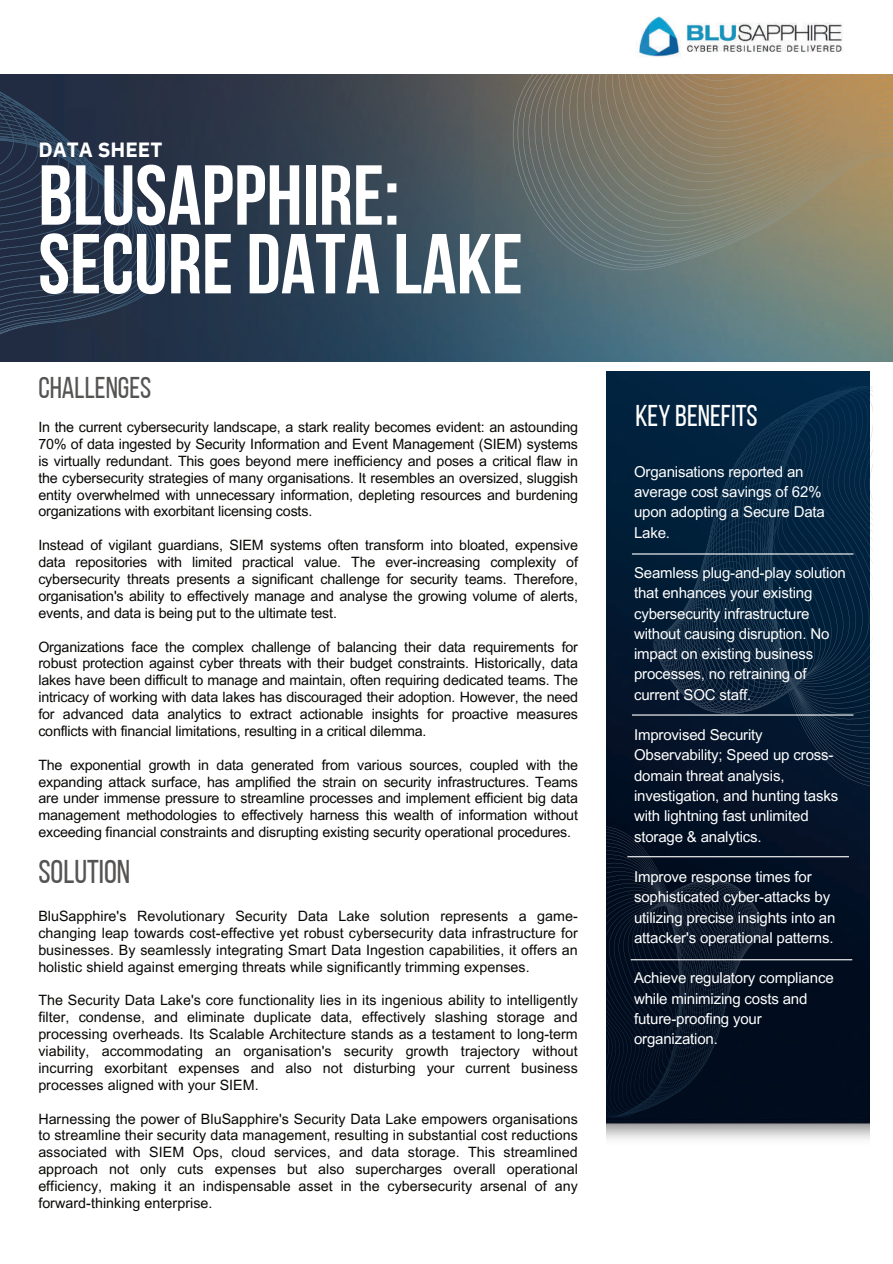
<style>
.page{position:relative;width:893px;height:1264px;background:#fff}
.page>*{position:absolute;margin:0;border:0;box-sizing:border-box;transform-origin:0 0}
.t1{font:700 84.75px/68.7px "Bebas Neue";color:#fff}
.t2{font:32.85px "Bebas Neue";color:#555453}
.t3{font:30px "Bebas Neue";color:#fff}
.t4{font:30px "Bebas Neue";color:#555453}
.t5{font:700 20.55px "IBM Plex Sans Thai";color:#fff}
.t6{font:15px/20.2px "Arial MT Pro";letter-spacing:-.01em;color:#fff}
.t7{font:14.25px/16.8px "Arial MT Pro";letter-spacing:-.01em;color:#080704;text-align:justify}
</style>
<div class="page">
<img style="left:606px;top:371px;width:263px;height:768px">
<img style="left:653px;top:387px;width:219px;height:401px">
<img style="left:606px;top:825px;width:160px;height:292px">
<img style="left:172px;top:74px;width:720px;height:287px">
<img style="left:0;top:74px;width:172px;height:288px">
<img style="left:511px;top:74px;width:381px;height:197px">
<img style="left:636px;top:16px;width:207px;height:41px">
<hr style="left:632px;top:553px;width:221px;height:1px;background:#fff">
<hr style="left:632px;top:714px;width:221px;height:1px;background:#fff">
<hr style="left:627px;top:856px;width:221px;height:1px;background:#fff">
<hr style="left:630px;top:959px;width:222px;height:1px;background:#fff">
<h3 class="t5" style="left:38px;top:138px;width:125px">DATA SHEET</h3>
<h1 class="t1" style="left:38px;top:160px;width:486px">BLUSAPPHIRE:<br>SECURE DATA LAKE</h1>
<h3 class="t4" style="left:38px;top:371px;width:114px">CHALLENGES</h3>
<p class="t7" style="left:38px;top:419px;width:541px">In the current cybersecurity landscape, a stark reality becomes evident: an astounding 70% of data ingested by Security Information and Event Management (SIEM) systems is virtually redundant. This goes beyond mere inefficiency and poses a critical flaw in the cybersecurity strategies of many organisations. It resembles an oversized, sluggish entity overwhelmed with unnecessary information, depleting resources and burdening organizations with exorbitant licensing costs.</p>
<p class="t7" style="left:38px;top:537px;width:541px">Instead of vigilant guardians, SIEM systems often transform into bloated, expensive data repositories with limited practical value. The ever-increasing complexity of cybersecurity threats presents a significant challenge for security teams. Therefore, organisation's ability to effectively manage and analyse the growing volume of alerts, events, and data is being put to the ultimate test.</p>
<p class="t7" style="left:38px;top:639px;width:541px">Organizations face the complex challenge of balancing their data requirements for robust protection against cyber threats with their budget constraints. Historically, data lakes have been difficult to manage and maintain, often requiring dedicated teams. The intricacy of working with data lakes has discouraged their adoption. However, the need for advanced data analytics to extract actionable insights for proactive measures conflicts with financial limitations, resulting in a critical dilemma.</p>
<p class="t7" style="left:38px;top:757px;width:541px">The exponential growth in data generated from various sources, coupled with the expanding attack surface, has amplified the strain on security infrastructures. Teams are under immense pressure to streamline processes and implement efficient big data management methodologies to effectively harness this wealth of information without exceeding financial constraints and disrupting existing security operational procedures.</p>
<h2 class="t2" style="left:38px;top:853px;width:93px">SOLUTION</h2>
<p class="t7" style="left:38px;top:908px;width:541px">BluSapphire's Revolutionary Security Data Lake solution represents a game&shy;changing leap towards cost-effective yet robust cybersecurity data infrastructure for businesses. By seamlessly integrating Smart Data Ingestion capabilities, it offers an holistic shield against emerging threats while significantly trimming expenses.</p>
<p class="t7" style="left:38px;top:992px;width:541px">The Security Data Lake's core functionality lies in its ingenious ability to intelligently filter, condense, and eliminate duplicate data, effectively slashing storage and processing overheads. Its Scalable Architecture stands as a testament to long-term viability, accommodating an organisation's security growth trajectory without incurring exorbitant expenses and also not disturbing your current business processes aligned with your SIEM.</p>
<p class="t7" style="left:38px;top:1110px;width:541px">Harnessing the power of BluSapphire's Security Data Lake empowers organisations to streamline their security data management, resulting in substantial cost reductions associated with SIEM Ops, cloud services, and data storage. This streamlined approach not only cuts expenses but also supercharges overall operational efficiency, making it an indispensable asset in the cybersecurity arsenal of any forward-thinking enterprise.</p>
<h3 class="t3" style="left:635px;top:399px;width:124px">KEY BENEFITS</h3>
<p class="t6" style="left:634px;top:462px;width:192px">Organisations reported an average cost savings of 62% upon adopting a Secure Data<br>Lake.</p>
<p class="t6" style="left:634px;top:563px;width:213px">Seamless plug-and-play solution that enhances your existing cybersecurity infrastructure without causing disruption. No impact on existing business processes, no retraining of current SOC staff.</p>
<p class="t6" style="left:634px;top:725px;width:206px">Improvised Security<br>Observability; Speed up cross&shy;domain threat analysis, investigation, and hunting tasks with lightning fast unlimited storage &amp; analytics.</p>
<p class="t6" style="left:634px;top:867px;width:203px">Improve response times for sophisticated cyber-attacks by utilizing precise insights into an attacker's operational patterns.</p>
<p class="t6" style="left:634px;top:968px;width:201px">Achieve regulatory compliance while minimizing costs and future-proofing your organization.</p>
</div>
